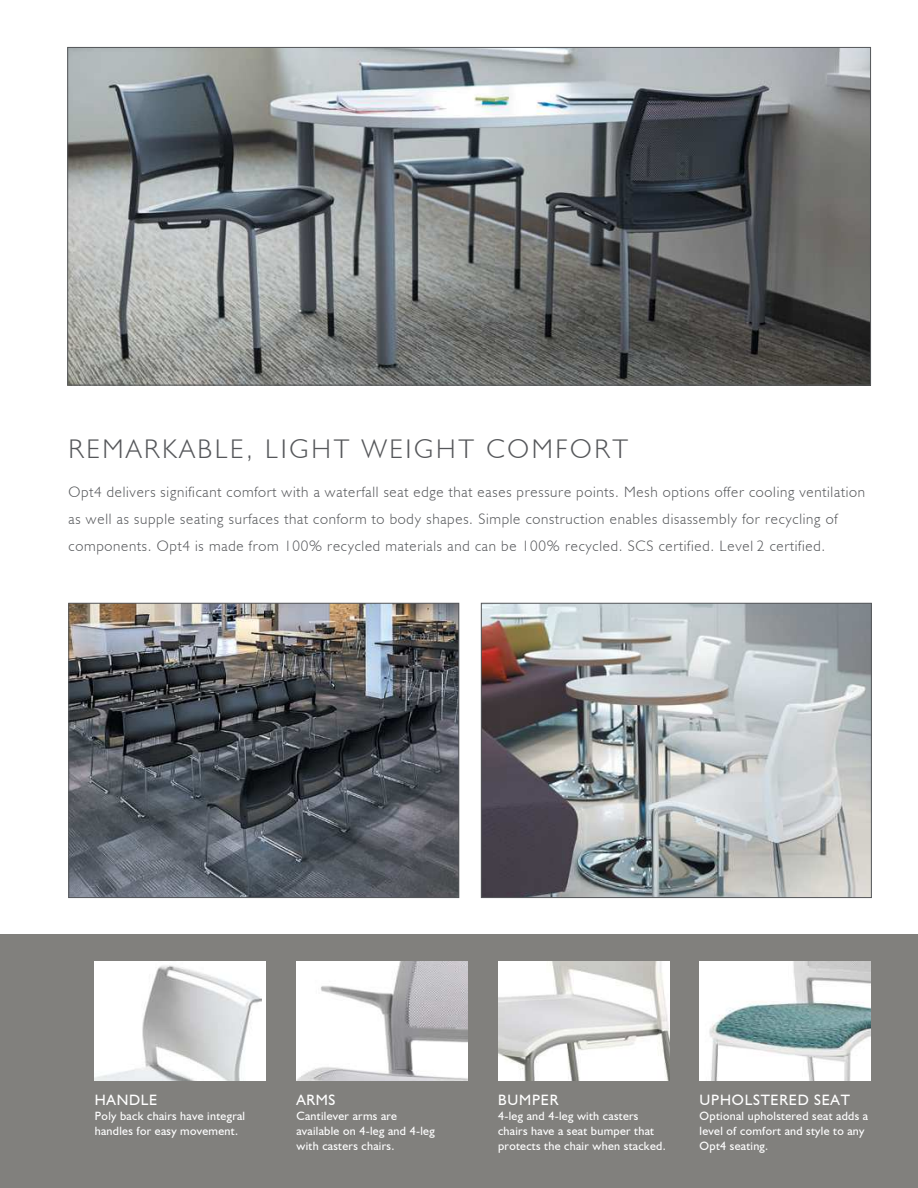
<style>
.page{position:relative;width:918px;height:1188px;background:#fff}
.page>*{position:absolute;margin:0;border:0;box-sizing:border-box;transform-origin:0 0}
.t1{font:300 27px "Humanist 521 BT";letter-spacing:.1em;color:#55575a}
.t2{font:300 15px/27px "Humanist 521 BT";letter-spacing:.05em;color:#55575a}
.t3{font:15px "Humanist 521 BT";letter-spacing:.05em;color:#fff}
.t4{font:12px/15px "Humanist 521 BT";letter-spacing:.025em;color:#fff}
</style>
<div class="page">
<div style="left:0;top:934px;width:918px;height:254px;background:#81807d"></div>
<img style="left:70px;top:49px;width:799px;height:334px">
<img style="left:71px;top:605px;width:386px;height:291px">
<div style="left:69px;top:603px;width:390px;height:295px;border:1px solid #55575a"></div>
<img style="left:483px;top:605px;width:387px;height:291px">
<div style="left:481px;top:603px;width:391px;height:295px;border:1px solid #55575a"></div>
<img style="left:498px;top:961px;width:171px;height:120px">
<img style="left:296px;top:961px;width:172px;height:120px">
<div style="left:95px;top:961px;width:171px;height:120px;background:#fff"></div>
<img style="left:95px;top:965px;width:167px;height:116px">
<img style="left:700px;top:961px;width:171px;height:120px">
<h1 class="t1" style="left:69px;top:439px;width:561px">REMARKABLE, LIGHT WEIGHT COMFORT</h1>
<p class="t2" style="left:69px;top:480px;width:798px">Opt4 delivers significant comfort with a waterfall seat edge that eases pressure points. Mesh options offer cooling ventilation as well as supple seating surfaces that conform to body shapes. Simple construction enables disassembly for recycling of components. Opt4 is made from 100% recycled materials and can be 100% recycled. SCS certified. Level 2 certified.</p>
<p class="t3" style="left:95px;top:1094px;width:64px">HANDLE</p>
<p class="t4" style="left:95px;top:1110px;width:152px">Poly back chairs have integral handles for easy movement.</p>
<p class="t3" style="left:296px;top:1094px;width:41px">ARMS</p>
<p class="t4" style="left:296px;top:1110px;width:140px">Cantilever arms are available on 4-leg and 4-leg with casters chairs.</p>
<p class="t3" style="left:498px;top:1094px;width:62px">BUMPER</p>
<p class="t4" style="left:498px;top:1110px;width:169px">4-leg and 4-leg with casters chairs have a seat bumper that protects the chair when stacked.</p>
<p class="t3" style="left:700px;top:1094px;width:152px">UPHOLSTERED SEAT</p>
<p class="t4" style="left:700px;top:1110px;width:170px">Optional upholstered seat adds a level of comfort and style to any<br>Opt4 seating.</p>
</div>
